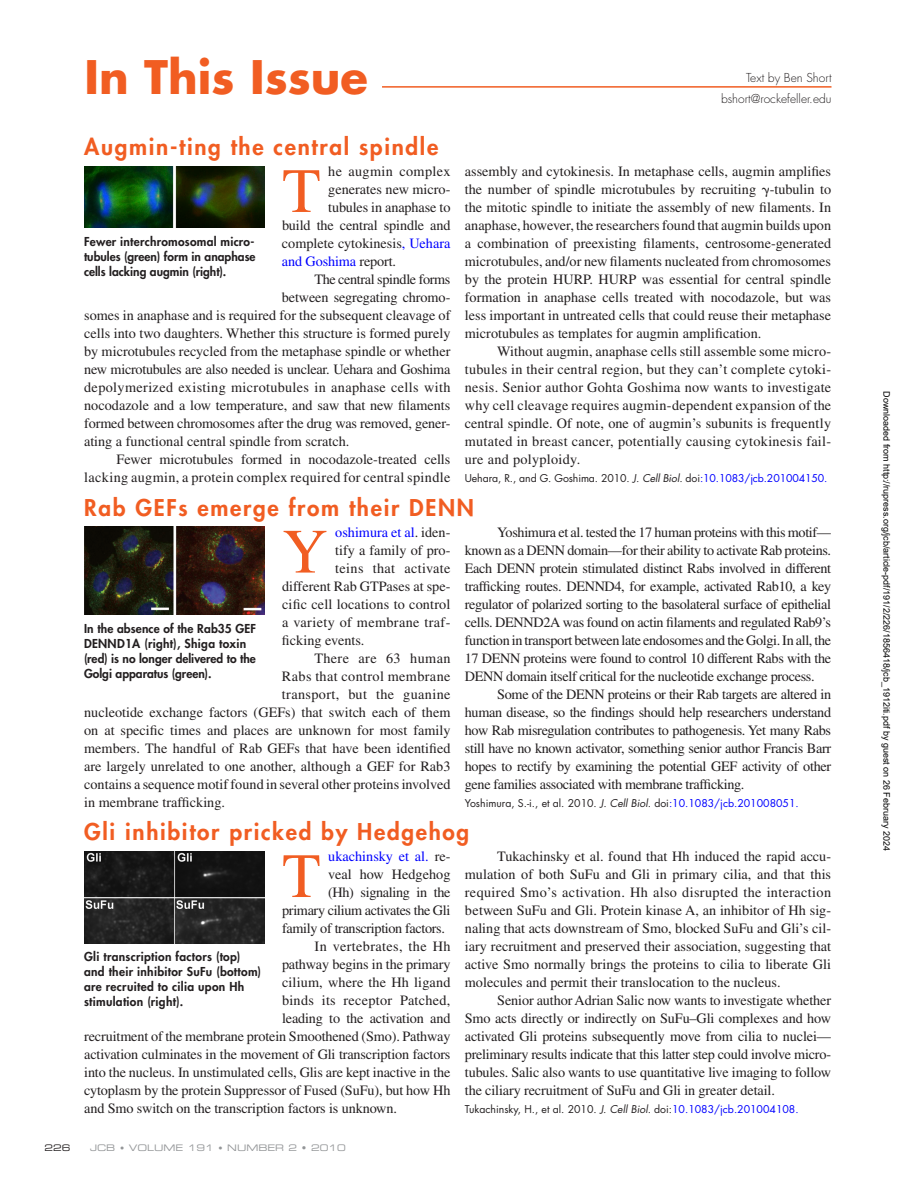
<style>
.page{position:relative;width:918px;height:1188px;background:#fff}
.page>*{position:absolute;margin:0;border:0;box-sizing:border-box;transform-origin:0 0}
.t1{font:63px "Times LT Std";color:#f15d22}
.t2{font:700 45px "Futura Std";color:#f15d22}
.t3{font:800 22.5px "Futura Std";letter-spacing:.075em;color:#f15d22}
.t4{font:14.25px/18px "Times LT Std";color:#231f20;text-align:justify}
.t5{font:14.25px "Times LT Std";letter-spacing:.025em;color:#231f20}
.t6{font:14.25px "Times LT Std";letter-spacing:-.025em;color:#231f20}
.t7{font:14.25px "Times LT Std";letter-spacing:-.02em;color:#231f20}
.t8{font:14.25px "Times LT Std";color:#00f}
.t9{font:14.25px "Times LT Std";letter-spacing:.02em;color:#231f20}
.t10{font:800 12px/15px "Futura Std";letter-spacing:.025em;color:#231f20;text-align:justify}
.t11{font:800 12px/15px "Futura Std";letter-spacing:.005em;color:#231f20}
.t12{font:300 12px/21px "Futura Std";color:#231f20;text-align:right}
.t13{font:10.5px "Futura Std";color:#231f20}
.t14{font:9px "Arial";color:#000}
.t15{font:9px "Eurostile LT Std Ex 2";color:#949698}
.t16{font:9px "Eurostile LT Std Ex 2";color:#231f20}
.s1{font-family:"Mathematical Pi One"}
.s2{font-style:italic}
.s3{color:#00f}
.s4{color:#231f20}
.s5{font-size:8.25px}
</style>
<div class="page">
<hr style="left:382px;top:86px;width:450px;height:2px;background:#f15d22">
<img style="left:84px;top:166px;width:180px;height:62px">
<img style="left:84px;top:527px;width:180px;height:88px">
<img style="left:84px;top:851px;width:180px;height:92px">
<h2 class="t2" style="left:85px;top:56px;width:285px">In This Issue</h2>
<p class="t12" style="left:721px;top:68px;width:112px">Text by Ben Short bshort@rockefeller.edu</p>
<h3 class="t3" style="left:84px;top:136px;width:356px">Augmin-ting the central spindle</h3>
<h1 class="t1" style="left:282px;top:167px;width:40px">T</h1>
<p class="t5" style="left:328px;top:166px;width:124px">he augmin complex</p>
<p class="t4" style="left:465px;top:164px;width:368px">assembly and cytokinesis. In metaphase cells, augmin amplifies the number of spindle microtubules by recruiting <span class="s1">-</span>-tubulin to the mitotic spindle to initiate the assembly of new filaments. In anaphase, however, the researchers found that augmin builds upon a combination of preexisting filaments, centrosome-generated microtubules, and/or new filaments nucleated from chromosomes by the protein HURP. HURP was essential for central spindle formation in anaphase cells treated with nocodazole, but was less important in untreated cells that could reuse their metaphase microtubules as templates for augmin amplification.</p>
<p class="t4" style="left:465px;top:344px;width:368px;text-indent:32px">Without augmin, anaphase cells still assemble some micro&shy;tubules in their central region, but they can’t complete cytoki&shy;nesis. Senior author Gohta Goshima now wants to investigate why cell cleavage requires augmin-dependent expansion of the central spindle. Of note, one of augmin’s subunits is frequently mutated in breast cancer, potentially causing cytokinesis fail&shy;ure and polyploidy.</p>
<p class="t13" style="left:465px;top:473px;width:364px">Uehara, R., and G. Goshima. 2010. <span class="s2">J. Cell Biol.</span> doi<span class="s3">:10.1083/jcb.201004150.</span></p>
<h3 class="t3" style="left:84px;top:497px;width:391px">Rab GEFs emerge from their DENN</h3>
<h1 class="t1" style="left:282px;top:528px;width:47px">Y</h1>
<p class="t8" style="left:335px;top:526px;width:117px">oshimura et al<span class="s4">. iden-</span></p>
<p class="t4" style="left:328px;top:182px;width:124px">generates new micro-</p>
<p class="t4" style="left:328px;top:200px;width:124px">tubules in anaphase to</p>
<p class="t4" style="left:282px;top:218px;width:170px">build the central spindle and</p>
<p class="t4" style="left:282px;top:236px;width:170px">complete cytokinesis<span class="s3">, Uehara</span></p>
<p class="t8" style="left:282px;top:256px;width:116px">and Goshima <span class="s4">report.</span></p>
<p class="t6" style="left:314px;top:274px;width:138px">The central spindle forms</p>
<p class="t4" style="left:282px;top:290px;width:170px">between segregating chromo-</p>
<p class="t4" style="left:84px;top:308px;width:368px">somes in anaphase and is required for the subsequent cleavage of</p>
<p class="t4" style="left:84px;top:326px;width:368px">cells into two daughters. Whether this structure is formed purely</p>
<p class="t4" style="left:84px;top:344px;width:368px">by microtubules recycled from the metaphase spindle or whether</p>
<p class="t7" style="left:84px;top:364px;width:368px">new microtubules are also needed is unclear. Uehara and Goshima</p>
<p class="t5" style="left:84px;top:382px;width:368px">depolymerized existing microtubules in anaphase cells with</p>
<p class="t4" style="left:84px;top:398px;width:368px">nocodazole and a low temperature, and saw that new filaments</p>
<p class="t4" style="left:84px;top:416px;width:368px">formed between chromosomes after the drug was removed, gener-</p>
<p class="t4" style="left:84px;top:434px;width:267px">ating a functional central spindle from scratch.</p>
<p class="t4" style="left:117px;top:452px;width:335px">Fewer microtubules formed in nocodazole-treated cells</p>
<p class="t5" style="left:84px;top:472px;width:368px">lacking augmin, a protein complex required for central spindle</p>
<p class="t10" style="left:84px;top:235px;width:173px">Fewer interchromosomal micro&shy;tubules (green) form in anaphase cells lacking augmin (right).</p>
<p class="t4" style="left:465px;top:524px;width:368px;text-indent:32px">Yoshimura et al. tested the 17 human proteins with this motif— known as a DENN domain—for their ability to activate Rab proteins.<br>Each DENN protein stimulated distinct Rabs involved in different trafficking routes. DENND4, for example, activated Rab10, a key regulator of polarized sorting to the basolateral surface of epithelial cells. DENND2A was found on actin filaments and regulated Rab9’s function in transport between late endosomes and the Golgi. In all, the 17 DENN proteins were found to control 10 different Rabs with the DENN domain itself critical for the nucleotide exchange process.</p>
<p class="t4" style="left:465px;top:686px;width:368px;text-indent:32px">Some of the DENN proteins or their Rab targets are altered in human disease, so the findings should help researchers understand how Rab misregulation contributes to pathogenesis. Yet many Rabs still have no known activator, something senior author Francis Barr hopes to rectify by examining the potential GEF activity of other gene families associated with membrane trafficking.</p>
<p class="t13" style="left:465px;top:798px;width:335px">Yoshimura, S.-i., et al. 2010. <span class="s2">J. Cell Biol.</span> doi<span class="s3">:10.1083/jcb.201008051.</span></p>
<p class="t4" style="left:335px;top:542px;width:117px">tify a family of pro-</p>
<p class="t5" style="left:335px;top:562px;width:117px">teins that activate</p>
<p class="t4" style="left:282px;top:578px;width:170px">different Rab GTPases at spe-</p>
<p class="t4" style="left:282px;top:596px;width:170px">cific cell locations to control</p>
<p class="t5" style="left:282px;top:616px;width:170px">a variety of membrane traf-</p>
<p class="t4" style="left:282px;top:632px;width:84px">ficking events.</p>
<p class="t5" style="left:314px;top:652px;width:138px">There are 63 human</p>
<p class="t5" style="left:282px;top:670px;width:170px">Rabs that control membrane</p>
<p class="t5" style="left:282px;top:688px;width:170px">transport, but the guanine</p>
<p class="t4" style="left:84px;top:704px;width:368px">nucleotide exchange factors (GEFs) that switch each of them</p>
<p class="t4" style="left:84px;top:722px;width:368px">on at specific times and places are unknown for most family</p>
<p class="t4" style="left:84px;top:740px;width:368px">members. The handful of Rab GEFs that have been identified</p>
<p class="t4" style="left:84px;top:758px;width:368px">are largely unrelated to one another, although a GEF for Rab3</p>
<p class="t4" style="left:84px;top:776px;width:368px">contains a sequence motif found in several other proteins involved</p>
<p class="t4" style="left:84px;top:794px;width:142px">in membrane trafficking.</p>
<p class="t11" style="left:84px;top:622px;width:174px">In the absence of the Rab35 GEF<br>DENND1A (right), Shiga toxin (red) is no longer delivered to the<br>Golgi apparatus (green).</p>
<h3 class="t3" style="left:84px;top:822px;width:387px">Gli inhibitor pricked by Hedgehog</h3>
<h1 class="t1" style="left:282px;top:852px;width:40px">T</h1>
<p class="t8" style="left:328px;top:851px;width:124px">ukachinsky et al. <span class="s4">re-</span></p>
<p class="t4" style="left:465px;top:849px;width:368px;text-indent:32px">Tukachinsky et al. found that Hh induced the rapid accu&shy;mulation of both SuFu and Gli in primary cilia, and that this required Smo’s activation. Hh also disrupted the interaction between SuFu and Gli. Protein kinase A, an inhibitor of Hh sig&shy;naling that acts downstream of Smo, blocked SuFu and Gli’s cil&shy;iary recruitment and preserved their association, suggesting that active Smo normally brings the proteins to cilia to liberate Gli molecules and permit their translocation to the nucleus.</p>
<p class="t4" style="left:465px;top:993px;width:368px;text-indent:32px">Senior author Adrian Salic now wants to investigate whether Smo acts directly or indirectly on SuFu–Gli complexes and how activated Gli proteins subsequently move from cilia to nuclei— preliminary results indicate that this latter step could involve micro&shy;tubules. Salic also wants to use quantitative live imaging to follow the ciliary recruitment of SuFu and Gli in greater detail.</p>
<p class="t13" style="left:465px;top:1104px;width:335px">Tukachinsky, H., et al. 2010. <span class="s2">J. Cell Biol.</span> doi:<span class="s3">10.1083/jcb.201004108.</span></p>
<p class="t4" style="left:328px;top:867px;width:124px">veal how Hedgehog</p>
<p class="t6" style="left:328px;top:887px;width:124px">(Hh) signaling in the</p>
<p class="t6" style="left:282px;top:905px;width:170px">primary cilium activates the Gli</p>
<p class="t6" style="left:282px;top:923px;width:164px">family of transcription factors.</p>
<p class="t5" style="left:315px;top:941px;width:137px">In vertebrates, the Hh</p>
<p class="t4" style="left:282px;top:957px;width:170px">pathway begins in the primary</p>
<p class="t4" style="left:282px;top:975px;width:170px">cilium, where the Hh ligand</p>
<p class="t9" style="left:282px;top:995px;width:170px">binds its receptor Patched,</p>
<p class="t4" style="left:282px;top:1011px;width:170px">leading to the activation and</p>
<p class="t4" style="left:84px;top:1029px;width:368px">recruitment of the membrane protein Smoothened (Smo). Pathway</p>
<p class="t4" style="left:84px;top:1047px;width:368px">activation culminates in the movement of Gli transcription factors</p>
<p class="t4" style="left:84px;top:1065px;width:368px">into the nucleus. In unstimulated cells, Glis are kept inactive in the</p>
<p class="t4" style="left:84px;top:1083px;width:368px">cytoplasm by the protein Suppressor of Fused (SuFu), but how Hh</p>
<p class="t4" style="left:84px;top:1101px;width:314px">and Smo switch on the transcription factors is unknown.</p>
<p class="t10" style="left:84px;top:950px;width:179px;text-align:left">Gli transcription factors (top) and their inhibitor SuFu (bottom) are recruited to cilia upon Hh stimulation (right).</p>
<p class="t16" style="left:44px;top:1144px;width:28px">226</p>
<p class="t15" style="left:90px;top:1144px;width:257px">JCB <span class="s5">•</span> VOLUME 191 <span class="s5">•</span> NUMBER 2 • 2010</p>
<p class="t14" style="left:890px;top:391px;width:461px;rotate:90deg">Downloaded from http://rupress.org/jcb/article-pdf/191/2/226/1856418/jcb_1912iti.pdf by guest on 26 February 2024</p>
</div>
